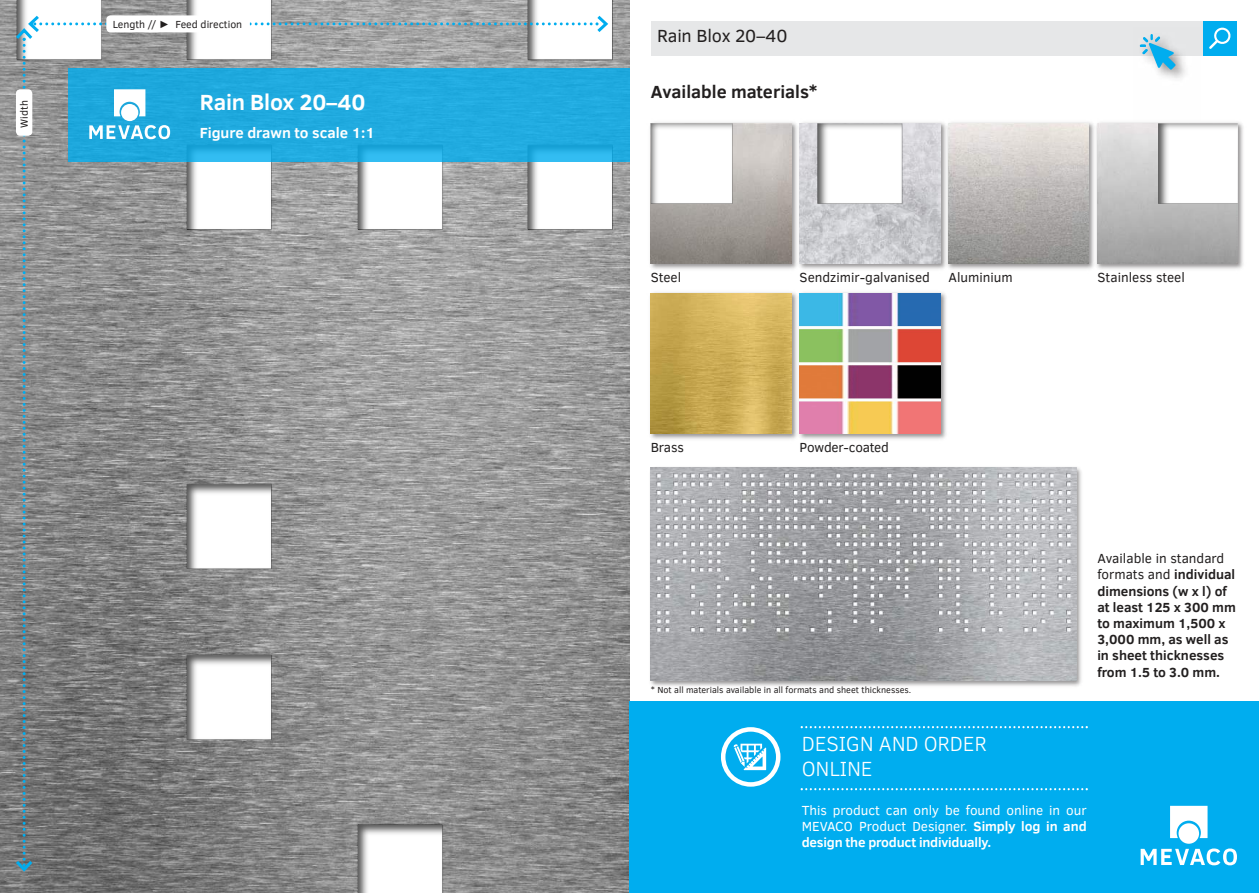
<style>
.page{position:relative;width:1259px;height:893px;background:#fff}
.page>*{position:absolute;margin:0;border:0;box-sizing:border-box;transform-origin:0 0}
.t1{font:700 22.5px "Clear Sans";letter-spacing:-.01em;color:#fff}
.t2{font:300 21px/25.2px "Clear Sans";letter-spacing:-.01em;color:#fff}
.t3{font:700 18px "Clear Sans";color:#221f1f}
.t4{font:18px "Clear Sans";letter-spacing:-.01em;color:#221f1f}
.t5{font:700 15px "Clear Sans";color:#fff}
.t6{font:700 13.5px/16.2px "Clear Sans";color:#221f1f}
.t7{font:13.5px/16.2px "Clear Sans";letter-spacing:-.005em;color:#fff;text-align:justify}
.t8{font:13.5px "Clear Sans";color:#221f1f}
.t9{font:10.5px "Clear Sans";color:#221f1f}
.t10{font:9px "Clear Sans";color:#221f1f}
.s1{font-family:"Arial";font-weight:700}
.s2{font-weight:400}
.s3{font-weight:700}
</style>
<div class="page">
<img style="left:0;top:0;width:629px;height:893px">
<img style="left:650px;top:467px;width:432px;height:220px">
<img style="left:651px;top:468px;width:425px;height:212px">
<img style="left:1091px;top:121px;width:152px;height:148px">
<img style="left:650px;top:293px;width:144px;height:146px">
<img style="left:794px;top:434px;width:152px;height:5px">
<div style="left:1202px;top:21px;width:34px;height:34px;background:#00adef"></div>
<svg style="left:1209px;top:28px;width:21px;height:21px"></svg>
<div style="left:651px;top:21px;width:551px;height:34px;background:#e6e7e8"></div>
<div style="left:629px;top:702px;width:630px;height:191px;background:#00adef"></div>
<svg style="left:1140px;top:848px;width:97px;height:17px"></svg>
<svg style="left:1170px;top:806px;width:37px;height:32px"></svg>
<div style="left:1178px;top:823px;width:21px;height:21px;background:#fff;border-radius:50%"></div>
<svg style="left:800px;top:726px;width:288px;height:2px"></svg>
<svg style="left:800px;top:788px;width:288px;height:2px"></svg>
<img style="left:1133px;top:45px;width:68px;height:34px">
<svg style="left:1140px;top:34px;width:35px;height:36px"></svg>
<svg style="left:721px;top:727px;width:59px;height:60px"></svg>
<div style="left:68px;top:68px;width:561px;height:94px;background:#1faadf"></div>
<svg style="left:13px;top:13px;width:597px;height:861px"></svg>
<div style="left:121px;top:104px;width:17px;height:17px;background:#fff;border-radius:50%"></div>
<img style="left:651px;top:123px;width:586px;height:311px">
<p class="t9" style="left:20px;top:128px;width:29px;rotate:-90deg">Width</p>
<p class="t9" style="left:113px;top:20px;width:131px">Length // <span class="s1">►</span> Feed direction</p>
<h1 class="t1" style="left:200px;top:93px;width:167px">Rain Blox 20ñ40</h1>
<p class="t5" style="left:200px;top:127px;width:176px">Figure drawn to scale 1:1</p>
<h3 class="t4" style="left:657px;top:29px;width:132px">Rain Blox 20ñ40</h3>
<h3 class="t3" style="left:651px;top:85px;width:168px">Available materials*</h3>
<p class="t8" style="left:651px;top:272px;width:32px">Steel</p>
<p class="t8" style="left:799px;top:272px;width:132px">Sendzimir-galvanised</p>
<p class="t8" style="left:948px;top:272px;width:66px">Aluminium</p>
<p class="t8" style="left:1097px;top:272px;width:89px">Stainless steel</p>
<p class="t8" style="left:651px;top:442px;width:35px">Brass</p>
<p class="t8" style="left:799px;top:442px;width:91px">Powder-coated</p>
<p class="t10" style="left:651px;top:687px;width:262px">* Not all materials available in all formats and sheet thicknesses.</p>
<p class="t6" style="left:1097px;top:551px;width:140px"><span class="s2">Available in standard formats and</span> individual dimensions (w x l) of at least 125 x 300 mm to maximum 1,500 x<br>3,000 mm, as well as in sheet thicknesses from 1.5 to 3.0 mm.</p>
<h2 class="t2" style="left:801px;top:731px;width:187px">DESIGN AND ORDER<br>ONLINE</h2>
<p class="t7" style="left:801px;top:803px;width:286px">This product can only be found online in our MEVACO Product Designer. <span class="s3">Simply log in and design the product individually.</span></p>
</div>
